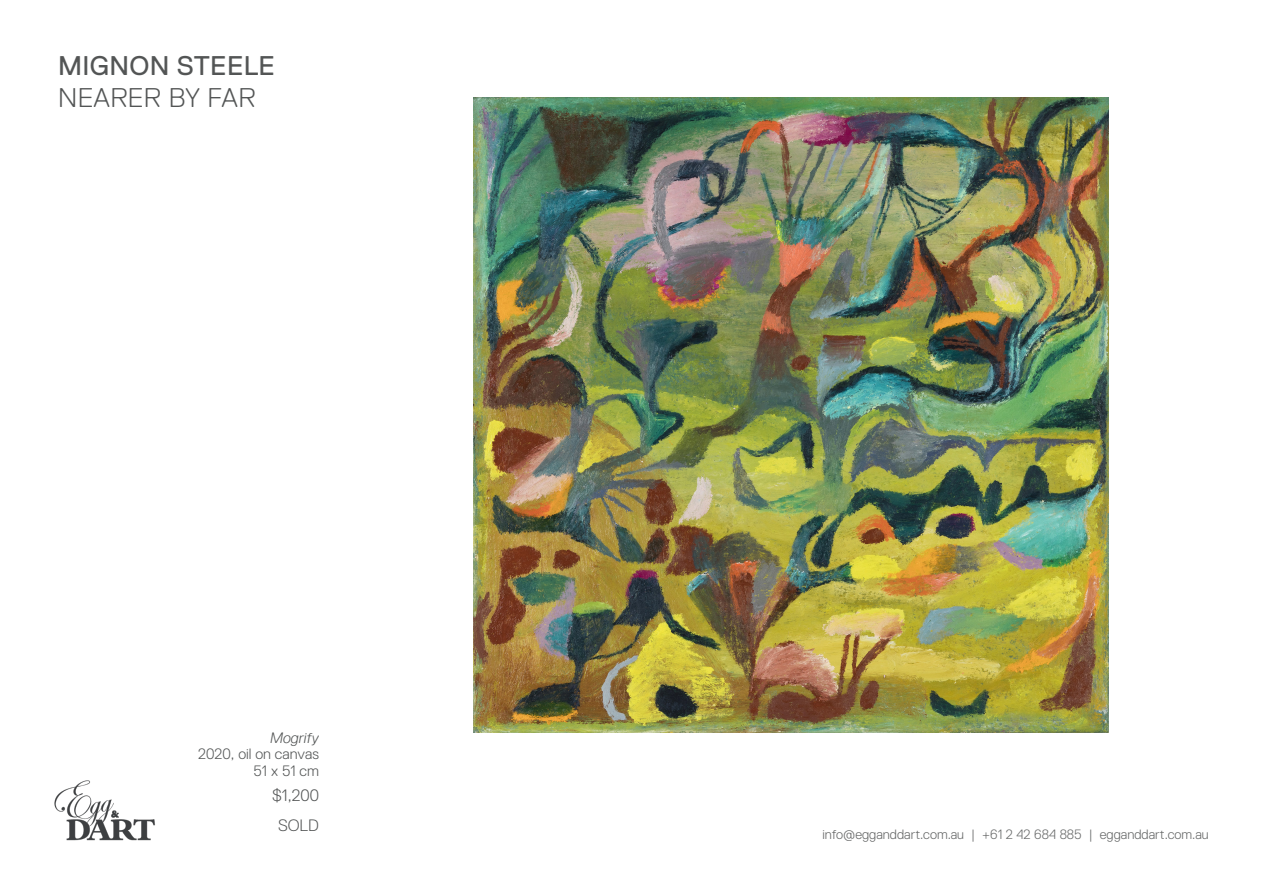
<style>
.page{position:relative;width:1263px;height:893px;background:#fff}
.page>*{position:absolute;margin:0;border:0;box-sizing:border-box;transform-origin:0 0}
.t1{font:27px "Replica";letter-spacing:.01em;color:#535555}
.t2{font:300 27px "Replica";letter-spacing:.01em;color:#535555}
.image_price{font:300 16.5px "Replica";color:#535555}
.image_price-2{font:300 15px/16.5px "Replica";color:#535555;text-align:right}
.t3{font:300 13.5px "Replica";color:#666868}
.s1{font-style:italic}
</style>
<div class="page">
<img style="left:54px;top:780px;width:101px;height:61px">
<img style="left:473px;top:97px;width:635px;height:635px">
<h1 class="t1" style="left:58px;top:51px;width:218px">MIGNON STEELE</h1>
<h1 class="t2" style="left:58px;top:82px;width:199px">NEARER BY FAR</h1>
<p class="image_price-2" style="left:198px;top:729px;width:122px"><span class="s1">Mogrify<br></span>2020, oil on canvas<br>51 x 51 cm</p>
<p class="image_price" style="left:272px;top:786px;width:48px">$1,200</p>
<p class="image_price" style="left:278px;top:816px;width:42px">SOLD</p>
<p class="t3" style="left:822px;top:827px;width:388px">info@egganddart.com.au | +61 2 42 684 885 | egganddart.com.au</p>
</div>
